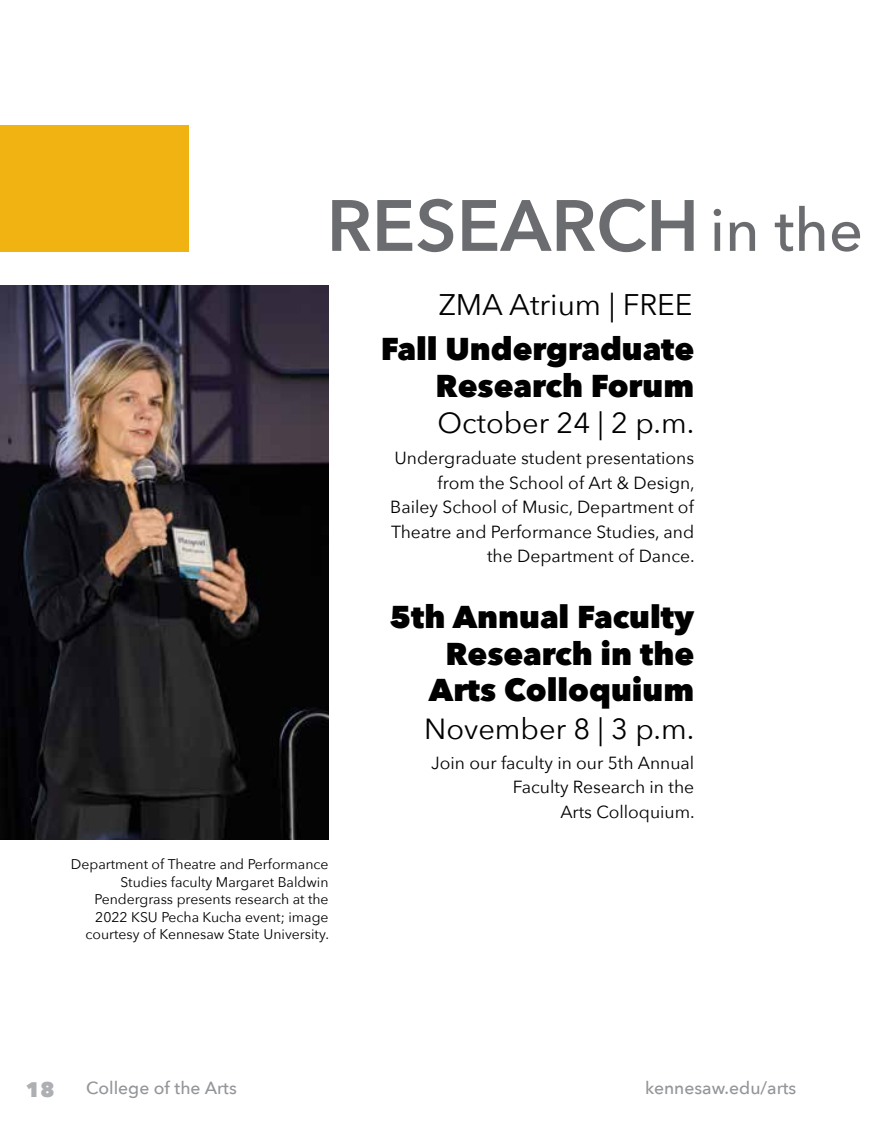
<style>
.page{position:relative;width:882px;height:1134px;background:#fff}
.page>*{position:absolute;margin:0;border:0;box-sizing:border-box;transform-origin:0 0}
.t1{font:600 71.75px "Avenir Next";color:#6b6c6f}
.t2{font:800 31.5px/36.8px "Avenir Next";color:#000;text-align:right}
.t3{font:29.75px "Avenir Next";color:#000}
.t4{font:29.05px "Avenir Next";color:#000}
.t5{font:800 21px "Avenir Next";color:#adafb2}
.t6{font:17.5px/24.5px "Avenir Next";color:#000;text-align:right}
.t7{font:500 17.5px "Avenir Next";color:#939598}
.t8{font:14px/17.5px "Avenir Next";color:#000;text-align:right}
.s1{font-weight:500;font-size:59.5px}
</style>
<div class="page">
<div style="left:0;top:126px;width:189px;height:126px;background:#f0b311"></div>
<img style="left:0;top:286px;width:329px;height:554px">
<h1 class="t1" style="left:327px;top:164px;width:538px">RESEARCH <span class="s1">in the</span></h1>
<h3 class="t3" style="left:439px;top:280px;width:255px">ZMA Atrium | FREE</h3>
<h2 class="t2" style="left:381px;top:331px;width:315px">Fall Undergraduate<br>Research Forum</h2>
<h3 class="t4" style="left:438px;top:399px;width:258px">October 24 | 2 p.m.</h3>
<p class="t6" style="left:390px;top:445px;width:306px">Undergraduate student presentations from the School of Art &amp; Design, Bailey School of Music, Department of Theatre and Performance Studies, and the Department of Dance.</p>
<h2 class="t2" style="left:389px;top:598px;width:307px">5th Annual Faculty<br>Research in the<br>Arts Colloquium</h2>
<h3 class="t4" style="left:424px;top:705px;width:272px">November 8 | 3 p.m.</h3>
<p class="t8" style="left:71px;top:855px;width:260px">Department of Theatre and Performance Studies faculty Margaret Baldwin Pendergrass presents research at the 2022 KSU Pecha Kucha event; image courtesy of Kennesaw State University.</p>
<p class="t6" style="left:431px;top:750px;width:265px">Join our faculty in our 5th Annual<br>Faculty Research in the<br>Arts Colloquium.</p>
<p class="t5" style="left:26px;top:1077px;width:31px">18</p>
<p class="t7" style="left:86px;top:1073px;width:152px">College of the Arts</p>
<p class="t7" style="left:645px;top:1073px;width:153px">kennesaw.edu/arts</p>
</div>
